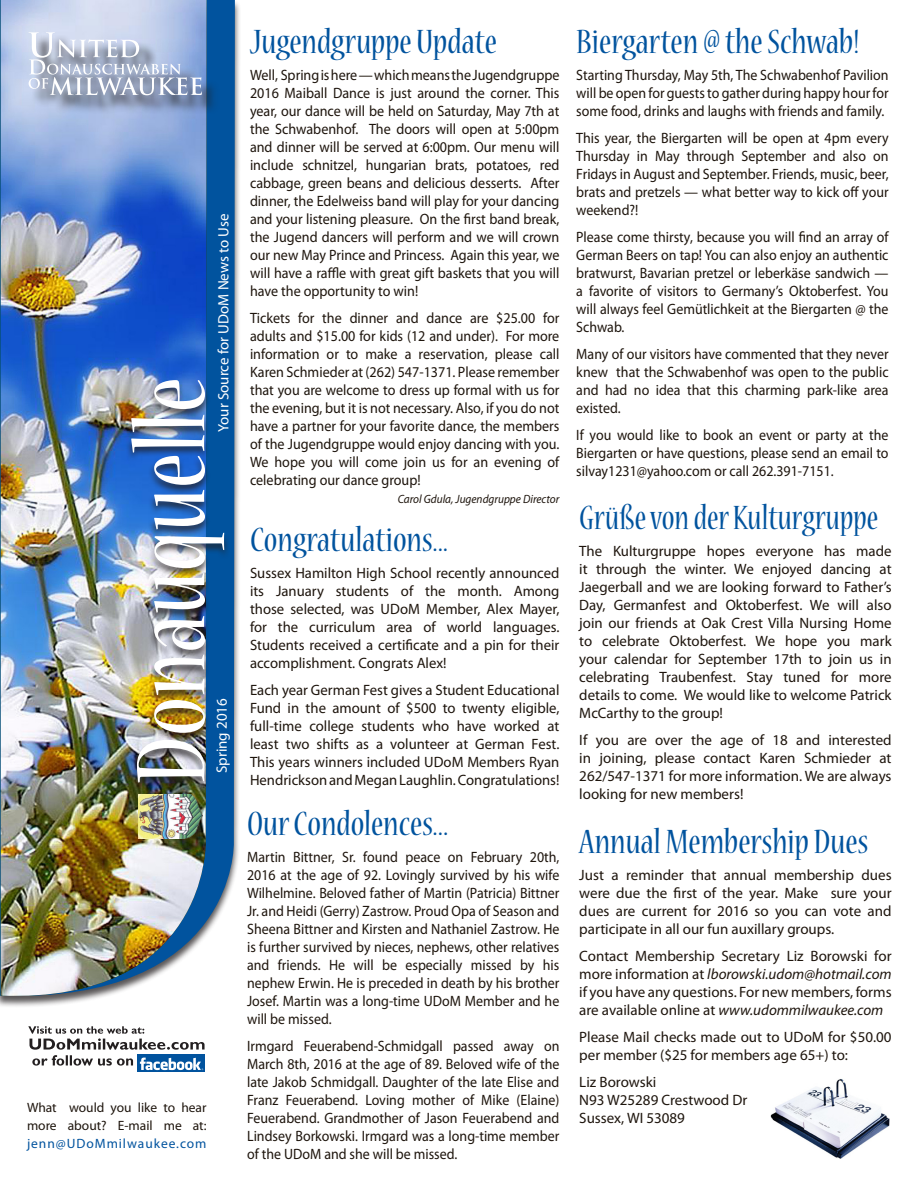
<style>
.page{position:relative;width:918px;height:1188px;background:#fff}
.page>*{position:absolute;margin:0;border:0;box-sizing:border-box;transform-origin:0 0}
.Headers{font:condensed 108px "Nueva Std";color:#fff}
.Text{font:condensed 37.5px "Nueva Std";color:#01539e}
.Text-2{font:condensed 37.5px "Nueva Std";color:#01539e;scale:.94 1}
.Text-3{font:15px/18px "Myriad Pro";color:#1e150d;text-align:justify;scale:.93 1}
.Text-4{font:15px/18px "Myriad Pro";color:#1e150d;text-align:justify}
.Text-5{font:15px/18px "Myriad Pro";color:#1e150d;text-align:justify;scale:.94 1}
.Text-6{font:15px "Myriad Pro";color:#fff}
.Text-7{font:13.5px/18px "Myriad Pro";color:#1e150d;text-align:justify}
.Text-8{font:italic 12px "Myriad Pro";color:#1e150d;scale:.94 1}
.s1{color:#01539e}
.s2{font-style:italic}
</style>
<div class="page">
<div style="left:0;top:0;width:241px;height:1007px;background:#231f20;opacity:.75"></div>
<svg style="left:0;top:0;width:236px;height:1004px;fill:#01539e"></svg>
<img style="left:1px;top:0;width:207px;height:996px">
<div style="left:125px;top:379px;width:105px;height:414px;background:#231f20;opacity:.75"></div>
<img style="left:139px;top:794px;width:63px;height:45px">
<svg style="left:31px;top:35px;width:189px;height:78px;background:#6c8cb7"></svg>
<svg style="left:28px;top:32px;width:174px;height:63px;background:#b5c0d6"></svg>
<div style="left:137px;top:1054px;width:68px;height:18px;background:#01539e"></div>
<svg style="left:28px;top:1026px;width:177px;height:44px"></svg>
<img style="left:771px;top:1079px;width:119px;height:80px">
<p class="Text-6" style="left:214px;top:432px;width:220px;rotate:-90deg">Your Source for UDoM News to Use</p>
<p class="Headers" style="left:123px;top:784px;width:409px;rotate:-90deg">Donauquelle</p>
<p class="Text-6" style="left:212px;top:773px;width:77px;rotate:-90deg">Spring 2016</p>
<p class="Text-7" style="left:27px;top:1098px;width:181px">What would you like to hear more about? E-mail me at: <span class="s1">jenn@UDoMmilwaukee.com</span></p>
<p class="Text" style="left:250px;top:25px;width:248px">Jugendgruppe Update</p>
<p class="Text-5" style="left:250px;top:66px;width:331px">Well, Spring is here — which means the Jugendgruppe 2016 Maiball Dance is just around the corner. This year, our dance will be held on Saturday, May 7th at the Schwabenhof. The doors will open at 5:00pm and dinner will be served at 6:00pm. Our menu will include schnitzel, hungarian brats, potatoes, red cabbage, green beans and delicious desserts. After dinner, the Edelweiss band will play for your dancing and your listening pleasure. On the first band break, the Jugend dancers will perform and we will crown our new May Prince and Princess. Again this year, we will have a raffle with great gift baskets that you will have the opportunity to win!</p>
<p class="Text-5" style="left:250px;top:309px;width:331px">Tickets for the dinner and dance are $25.00 for adults and $15.00 for kids (12 and under). For more information or to make a reservation, please call Karen Schmieder at (262) 547-1371. Please remember that you are welcome to dress up formal with us for the evening, but it is not necessary. Also, if you do not have a partner for your favorite dance, the members of the Jugendgruppe would enjoy dancing with you.<br>We hope you will come join us for an evening of celebrating our dance group!</p>
<p class="Text-8" style="left:398px;top:492px;width:174px">Carol Gdula, Jugendgruppe Director</p>
<p class="Text" style="left:250px;top:523px;width:200px">Congratulations...</p>
<p class="Text-4" style="left:250px;top:564px;width:311px">Sussex Hamilton High School recently announced its January students of the month. Among those selected, was UDoM Member, Alex Mayer, for the curriculum area of world languages.<br>Students received a certificate and a pin for their accomplishment. Congrats Alex!</p>
<p class="Text-4" style="left:250px;top:681px;width:311px">Each year German Fest gives a Student Educational Fund in the amount of $500 to twenty eligible, full-time college students who have worked at least two shifts as a volunteer at German Fest.<br>This years winners included UDoM Members Ryan Hendrickson and Megan Laughlin. Congratulations!</p>
<p class="Text" style="left:247px;top:807px;width:203px">Our Condolences...</p>
<p class="Text-3" style="left:247px;top:848px;width:337px">Martin Bittner, Sr. found peace on February 20th, 2016 at the age of 92. Lovingly survived by his wife Wilhelmine. Beloved father of Martin (Patricia) Bittner Jr. and Heidi (Gerry) Zastrow. Proud Opa of Season and Sheena Bittner and Kirsten and Nathaniel Zastrow. He is further survived by nieces, nephews, other relatives and friends. He will be especially missed by his nephew Erwin. He is preceded in death by his brother Josef. Martin was a long-time UDoM Member and he will be missed.</p>
<p class="Text-3" style="left:247px;top:1037px;width:337px">Irmgard Feuerabend-Schmidgall passed away on March 8th, 2016 at the age of 89. Beloved wife of the late Jakob Schmidgall. Daughter of the late Elise and Franz Feuerabend. Loving mother of Mike (Elaine)<br>Feuerabend. Grandmother of Jason Feuerabend and Lindsey Borkowski. Irmgard was a long-time member of the UDoM and she will be missed.</p>
<p class="Text" style="left:576px;top:25px;width:285px">Biergarten @ the Schwab!</p>
<p class="Text-3" style="left:576px;top:66px;width:337px">Starting Thursday, May 5th, The Schwabenhof Pavilion will be open for guests to gather during happy hour for some food, drinks and laughs with friends and family.</p>
<p class="Text-3" style="left:576px;top:129px;width:337px">This year, the Biergarten will be open at 4pm every Thursday in May through September and also on Fridays in August and September. Friends, music, beer, brats and pretzels — what better way to kick off your weekend?!</p>
<p class="Text-3" style="left:576px;top:228px;width:337px">Please come thirsty, because you will find an array of German Beers on tap! You can also enjoy an authentic bratwurst, Bavarian pretzel or leberkäse sandwich — a favorite of visitors to Germany’s Oktoberfest. You will always feel Gemütlichkeit at the Biergarten @ the Schwab.</p>
<p class="Text-3" style="left:576px;top:345px;width:337px">Many of our visitors have commented that they never knew that the Schwabenhof was open to the public and had no idea that this charming park-like area existed.</p>
<p class="Text-3" style="left:576px;top:426px;width:337px">If you would like to book an event or party at the Biergarten or have questions, please send an email to silvay1231@yahoo.com or call 262.391-7151.</p>
<p class="Text-2" style="left:579px;top:501px;width:319px">Grüße von der Kulturgruppe</p>
<p class="Text-4" style="left:579px;top:542px;width:314px">The Kulturgruppe hopes everyone has made it through the winter. We enjoyed dancing at Jaegerball and we are looking forward to Father’s Day, Germanfest and Oktoberfest. We will also join our friends at Oak Crest Villa Nursing Home to celebrate Oktoberfest. We hope you mark your calendar for September 17th to join us in celebrating Traubenfest. Stay tuned for more details to come. We would like to welcome Patrick McCarthy to the group!</p>
<p class="Text-4" style="left:579px;top:731px;width:314px">If you are over the age of 18 and interested in joining, please contact Karen Schmieder at 262/547-1371 for more information. We are always looking for new members!</p>
<p class="Text" style="left:579px;top:825px;width:291px">Annual Membership Dues</p>
<p class="Text-4" style="left:579px;top:866px;width:314px">Just a reminder that annual membership dues were due the first of the year. Make sure your dues are current for 2016 so you can vote and participate in all our fun auxillary groups.</p>
<p class="Text-4" style="left:579px;top:947px;width:314px">Contact Membership Secretary Liz Borowski for more information at <span class="s2">lborowski.udom@hotmail.com </span>if you have any questions. For new members, forms are available online at <span class="s2">www.udommilwaukee.com</span></p>
<p class="Text-4" style="left:579px;top:1028px;width:314px">Please Mail checks made out to UDoM for $50.00 per member ($25 for members age 65+) to:</p>
<p class="Text-4" style="left:579px;top:1073px;width:79px">Liz Borowski</p>
<p class="Text-4" style="left:579px;top:1091px;width:170px">N93 W25289 Crestwood Dr</p>
<p class="Text-4" style="left:579px;top:1109px;width:107px">Sussex, WI 53089</p>
</div>
